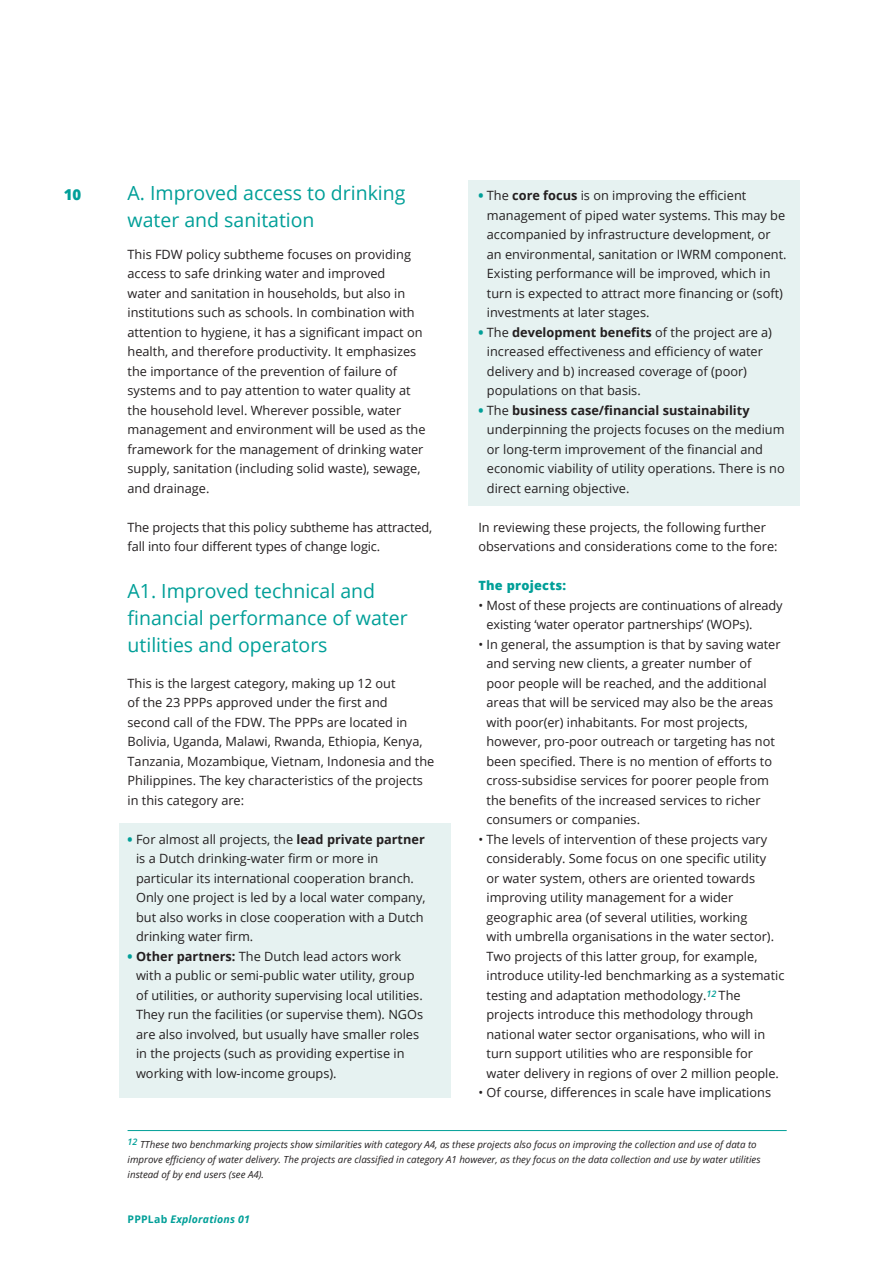
<style>
.page{position:relative;width:893px;height:1263px;background:#fff}
.page>*{position:absolute;margin:0;border:0;box-sizing:border-box;transform-origin:0 0}
.subkop{font:19.5px/27px "Open Sans";color:#009f98}
.t1{font:800 15px "Open Sans";color:#009f98}
.brood{font:12.75px/19.5px "Open Sans";color:#231f20}
.tussenkopjes{font:800 12.75px "Open Sans";letter-spacing:.02em;color:#009f98}
.t2{font:italic 700 10.5px "Open Sans";letter-spacing:.02em;color:#009f98}
.notes{font:italic 9.75px/15px "Open Sans";color:#231f20}
.s1{font-weight:800;color:#009f98}
.s2{font-weight:700}
.s3{font-style:normal}
</style>
<div class="page">
<div style="left:468px;top:181px;width:331px;height:325px;background:#e6f2f1"></div>
<div style="left:119px;top:823px;width:332px;height:274px;background:#e6f2f1"></div>
<hr style="left:128px;top:1130px;width:659px;height:1px;background:#009f98">
<p class="t1" style="left:64px;top:183px;width:19px">10</p>
<p class="subkop" style="left:128px;top:179px;width:279px">A. Improved access to drinking</p>
<p class="subkop" style="left:128px;top:206px;width:189px">water and sanitation</p>
<p class="brood" style="left:128px;top:244px;width:300px">This FDW policy subtheme focuses on providing access to safe drinking water and improved<br>water and sanitation in households, but also in institutions such as schools. In combination with attention to hygiene, it has a significant impact on health, and therefore productivity. It emphasizes the importance of the prevention of failure of systems and to pay attention to water quality at the household level. Wherever possible, water management and environment will be used as the framework for the management of drinking water supply, sanitation (including solid waste), sewage, and drainage.</p>
<p class="brood" style="left:128px;top:517px;width:306px">The projects that this policy subtheme has attracted, fall into four different types of change logic.</p>
<p class="subkop" style="left:128px;top:577px;width:282px">A1. Improved technical and financial performance of water utilities and operators</p>
<p class="brood" style="left:128px;top:673px;width:308px">This is the largest category, making up 12 out<br>of the 23 PPPs approved under the first and<br>second call of the FDW. The PPPs are located in Bolivia, Uganda, Malawi, Rwanda, Ethiopia, Kenya, Tanzania, Mozambique, Vietnam, Indonesia and the Philippines. The key characteristics of the projects in this category are:</p>
<p class="brood" style="left:136px;top:829px;width:291px;text-indent:-9px"><span class="s1">•</span> For almost all projects, the <span class="s2">lead private partner </span>is a Dutch drinking-water firm or more in particular its international cooperation branch.<br>Only one project is led by a local water company, but also works in close cooperation with a Dutch drinking water firm.</p>
<p class="brood" style="left:136px;top:946px;width:289px;text-indent:-9px"><span class="s1">•</span> <span class="s2">Other partners:</span> The Dutch lead actors work with a public or semi-public water utility, group of utilities, or authority supervising local utilities.<br>They run the facilities (or supervise them). NGOs are also involved, but usually have smaller roles in the projects (such as providing expertise in working with low-income groups).</p>
<p class="brood" style="left:487px;top:186px;width:301px;text-indent:-9px"><span class="s1">•</span> The <span class="s2">core focus</span> is on improving the efficient management of piped water systems. This may be accompanied by infrastructure development, or an environmental, sanitation or IWRM component.<br>Existing performance will be improved, which in turn is expected to attract more financing or (soft) investments at later stages.</p>
<p class="brood" style="left:487px;top:322px;width:287px;text-indent:-9px"><span class="s1">•</span> The <span class="s2">development benefits</span> of the project are a) increased effectiveness and efficiency of water delivery and b) increased coverage of (poor) populations on that basis.</p>
<p class="brood" style="left:487px;top:400px;width:299px;text-indent:-9px"><span class="s1">•</span> The <span class="s2">business case/financial sustainability </span>underpinning the projects focuses on the medium or long-term improvement of the financial and economic viability of utility operations. There is no direct earning objective.</p>
<p class="brood" style="left:478px;top:517px;width:301px">In reviewing these projects, the following further observations and considerations come to the fore:</p>
<p class="tussenkopjes" style="left:478px;top:576px;width:89px">The projects:</p>
<p class="brood" style="left:486px;top:595px;width:297px;text-indent:-8px">• Most of these projects are continuations of already existing ‘water operator partnerships’ (WOPs).</p>
<p class="brood" style="left:486px;top:634px;width:296px;text-indent:-8px">• In general, the assumption is that by saving water and serving new clients, a greater number of poor people will be reached, and the additional areas that will be serviced may also be the areas with poor(er) inhabitants. For most projects, however, pro-poor outreach or targeting has not been specified. There is no mention of efforts to cross-subsidise services for poorer people from the benefits of the increased services to richer consumers or companies.</p>
<p class="brood" style="left:486px;top:829px;width:299px;text-indent:-8px">• The levels of intervention of these projects vary considerably. Some focus on one specific utility<br>or water system, others are oriented towards improving utility management for a wider geographic area (of several utilities, working<br>with umbrella organisations in the water sector).<br>Two projects of this latter group, for example, introduce utility-led benchmarking as a systematic testing and adaptation methodology.<sup>12</sup> The projects introduce this methodology through national water sector organisations, who will in turn support utilities who are responsible for water delivery in regions of over 2 million people.</p>
<p class="brood" style="left:478px;top:1083px;width:294px">• Of course, differences in scale have implications</p>
<p class="notes" style="left:128px;top:1136px;width:634px"><sup>12</sup> TThese two benchmarking projects show similarities with category A4, as these projects also focus on improving the collection and use of data to improve efficiency of water delivery. The projects are classified in category A1 however, as they focus on the data collection and use by water utilities instead of by end users (see A4).</p>
<p class="t2" style="left:128px;top:1212px;width:124px"><span class="s3">PPPLab</span> Explorations 01</p>
</div>
